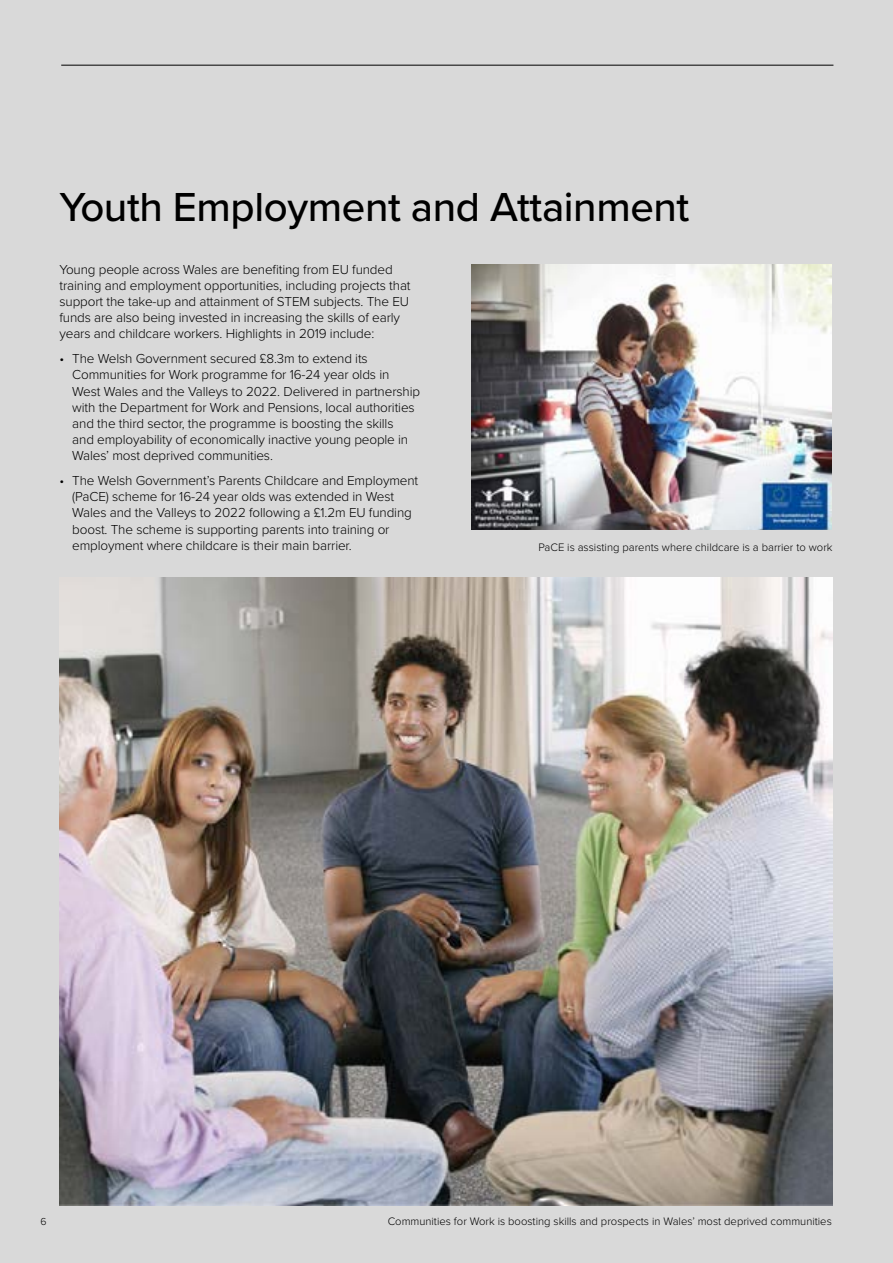
<style>
.page{position:relative;width:893px;height:1263px;background:#d9d9d9}
.page>*{position:absolute;margin:0;border:0;box-sizing:border-box;transform-origin:0 0}
.Page_Header{font:500 42px "Proxima Nova";letter-spacing:-.01em;color:#000}
.VG_Bullets{font:300 13.5px/16.2px "Proxima Nova";letter-spacing:-.01em;color:#000}
.Body_Black{font:300 13.5px/16.2px "Proxima Nova";letter-spacing:-.01em;color:#000}
.t1{font:300 11.25px "Proxima Nova";color:#000}
.Large_White_Header{font:300 10.5px "Proxima Nova";color:#000}
</style>
<div class="page">
<hr style="left:61px;top:65px;width:772px;height:1px;background:#000">
<img style="left:60px;top:578px;width:772px;height:627px">
<img style="left:472px;top:264px;width:360px;height:266px">
<h1 class="Page_Header" style="left:60px;top:176px;width:631px">Youth Employment and Attainment</h1>
<p class="Body_Black" style="left:60px;top:260px;width:353px">Young people across Wales are benefiting from EU funded training and employment opportunities, including projects that support the take-up and attainment of STEM subjects. The EU funds are also being invested in increasing the skills of early years and childcare workers. Highlights in 2019 include:</p>
<p class="VG_Bullets" style="left:72px;top:350px;width:349px;text-indent:-13px">• The Welsh Government secured £8.3m to extend its Communities for Work programme for 16-24 year olds in West Wales and the Valleys to 2022. Delivered in partnership with the Department for Work and Pensions, local authorities and the third sector, the programme is boosting the skills<br>and employability of economically inactive young people in Wales’ most deprived communities.</p>
<p class="VG_Bullets" style="left:72px;top:472px;width:348px;text-indent:-13px">• The Welsh Government’s Parents Childcare and Employment (PaCE) scheme for 16-24 year olds was extended in West Wales and the Valleys to 2022 following a £1.2m EU funding boost. The scheme is supporting parents into training or employment where childcare is their main barrier.</p>
<p class="t1" style="left:538px;top:539px;width:296px">PaCE is assisting parents where childcare is a barrier to work</p>
<h2 class="Large_White_Header" style="left:40px;top:1213px;width:8px">6</h2>
<p class="t1" style="left:388px;top:1213px;width:446px">Communities for Work is boosting skills and prospects in Wales’ most deprived communities</p>
</div>
